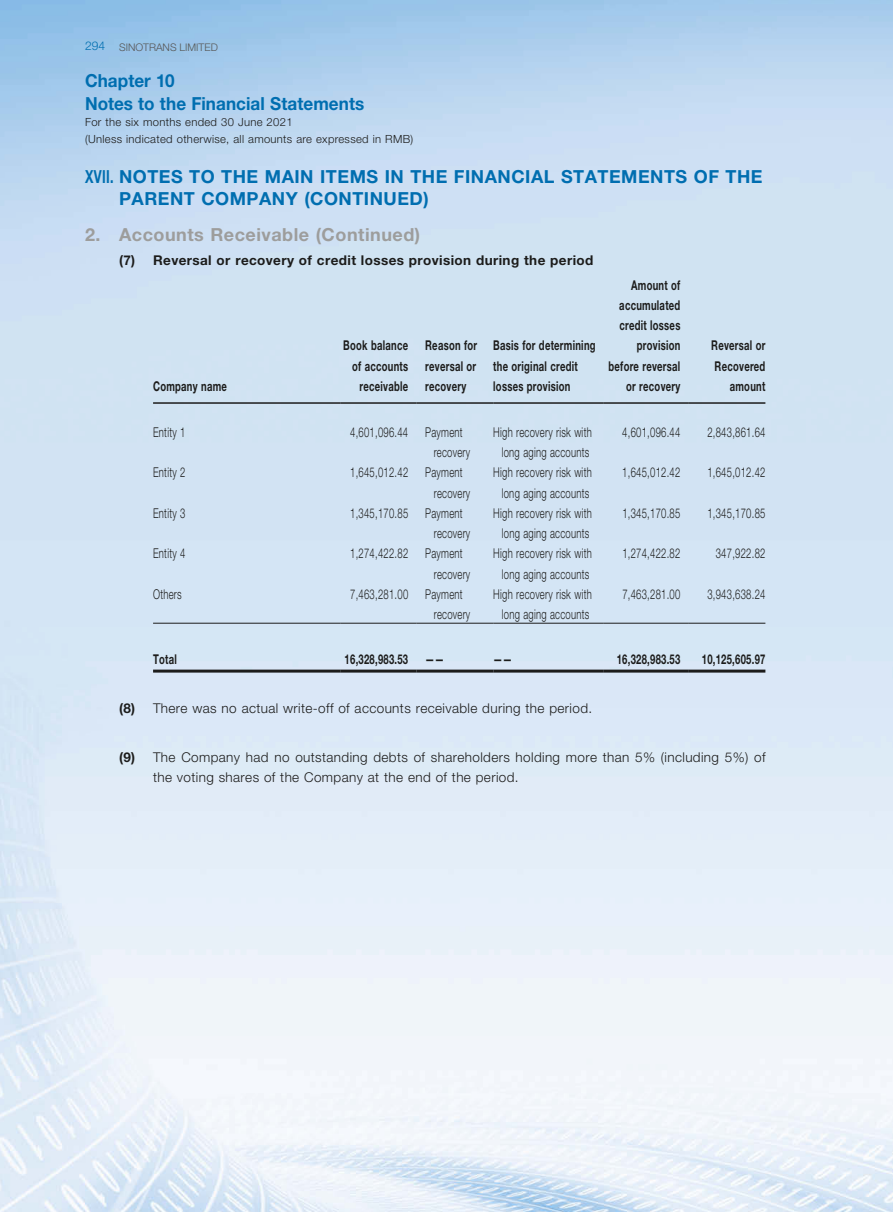
<style>
.page{position:relative;width:893px;height:1212px;background:#fff}
.page>*{position:absolute;margin:0;border:0;box-sizing:border-box;transform-origin:0 0}
.t1{font:700 18px/22.5px "Helvetica Neue LT Std";letter-spacing:.03em;color:#006eb0;scale:.7 1}
.t2{font:700 18px/22.5px "Helvetica Neue LT Std";letter-spacing:.005em;color:#006eb0;scale:.95 1}
.t3{font:700 18px "Helvetica Neue LT Std";letter-spacing:.03em;color:#9d9d9c}
.t4{font:300 13.5px/20.2px "Helvetica Neue LT Std";letter-spacing:.03em;color:#1c1c1b;scale:.7 1}
.t5{font:700 13.5px/20.2px "Helvetica Neue LT Std";letter-spacing:.03em;color:#1c1c1b;text-align:right;scale:.7 1}
.t6{font:300 13.5px/20.2px "Helvetica Neue LT Std";letter-spacing:.03em;color:#1c1c1b}
.t7{font:700 13.5px "Helvetica Neue LT Std";letter-spacing:.03em;color:#1c1c1b}
.t8{font:300 11.25px/16.5px "Helvetica Neue LT Std";letter-spacing:.03em;color:#1c1c1b}
.t9{font:300 10.5px "Helvetica Neue LT Std";color:#575756}
.s1{font-size:12px;color:#006eb0}
.s2{font-weight:700}
</style>
<div class="page">
<img style="left:0;top:0;width:893px;height:1212px">
<hr style="left:153px;top:402px;width:187px;height:2px;background:#1c1c1b">
<hr style="left:340px;top:402px;width:77px;height:2px;background:#1c1c1b">
<hr style="left:417px;top:402px;width:76px;height:2px;background:#1c1c1b">
<hr style="left:493px;top:402px;width:111px;height:2px;background:#1c1c1b">
<hr style="left:604px;top:402px;width:85px;height:2px;background:#1c1c1b">
<hr style="left:689px;top:402px;width:76px;height:2px;background:#1c1c1b">
<hr style="left:153px;top:623px;width:187px;height:1px;background:#1c1c1b">
<hr style="left:340px;top:623px;width:77px;height:1px;background:#1c1c1b">
<hr style="left:417px;top:623px;width:76px;height:1px;background:#1c1c1b">
<hr style="left:493px;top:623px;width:111px;height:1px;background:#1c1c1b">
<hr style="left:604px;top:623px;width:85px;height:1px;background:#1c1c1b">
<hr style="left:689px;top:623px;width:76px;height:1px;background:#1c1c1b">
<hr style="left:153px;top:669px;width:187px;height:3px;background:#1c1c1b">
<hr style="left:340px;top:669px;width:77px;height:3px;background:#1c1c1b">
<hr style="left:417px;top:669px;width:76px;height:3px;background:#1c1c1b">
<hr style="left:493px;top:669px;width:111px;height:3px;background:#1c1c1b">
<hr style="left:604px;top:669px;width:85px;height:3px;background:#1c1c1b">
<hr style="left:689px;top:669px;width:76px;height:3px;background:#1c1c1b">
<p class="t9" style="left:85px;top:40px;width:134px"><span class="s1">294</span> SINOTRANS LIMITED</p>
<h1 class="t2" style="left:85px;top:69px;width:296px">Chapter 10<br>Notes to the Financial Statements</h1>
<p class="t8" style="left:85px;top:114px;width:330px">For the six months ended 30 June 2021<br>(Unless indicated otherwise, all amounts are expressed in RMB)</p>
<h1 class="t1" style="left:119px;top:165px;width:921px;text-indent:-34px">XVII. NOTES TO THE MAIN ITEMS IN THE FINANCIAL STATEMENTS OF THE<br>PARENT COMPANY (CONTINUED)</h1>
<h1 class="t3" style="left:85px;top:223px;width:337px">2. Accounts Receivable (Continued)</h1>
<p class="t7" style="left:119px;top:252px;width:476px">(7) Reversal or recovery of credit losses provision during the period</p>
<p class="t5" style="left:153px;top:376px;width:107px">Company name</p>
<p class="t5" style="left:343px;top:335px;width:94px">Book balance of accounts receivable</p>
<p class="t5" style="left:425px;top:335px;width:76px;text-align:justify">Reason for reversal or recovery</p>
<p class="t5" style="left:493px;top:335px;width:148px;text-align:left">Basis for determining the original credit losses provision</p>
<p class="t5" style="left:608px;top:274px;width:104px">Amount of accumulated credit losses provision before reversal or recovery</p>
<p class="t5" style="left:711px;top:335px;width:79px">Reversal or<br>Recovered amount</p>
<p class="t4" style="left:153px;top:422px;width:48px">Entity 1</p>
<p class="t4" style="left:350px;top:422px;width:84px">4,601,096.44</p>
<p class="t4" style="left:434px;top:422px;width:54px;text-indent:-9px">Payment recovery</p>
<p class="t4" style="left:493px;top:422px;width:142px;text-align:center">High recovery risk with long aging accounts</p>
<p class="t4" style="left:622px;top:422px;width:84px">4,601,096.44</p>
<p class="t4" style="left:707px;top:422px;width:84px">2,843,861.64</p>
<p class="t4" style="left:153px;top:462px;width:48px">Entity 2</p>
<p class="t4" style="left:350px;top:462px;width:84px">1,645,012.42</p>
<p class="t4" style="left:434px;top:462px;width:54px;text-indent:-9px">Payment recovery</p>
<p class="t4" style="left:493px;top:462px;width:142px;text-align:center">High recovery risk with long aging accounts</p>
<p class="t4" style="left:622px;top:462px;width:84px">1,645,012.42</p>
<p class="t4" style="left:707px;top:462px;width:84px">1,645,012.42</p>
<p class="t4" style="left:153px;top:503px;width:48px">Entity 3</p>
<p class="t4" style="left:350px;top:503px;width:84px">1,345,170.85</p>
<p class="t4" style="left:434px;top:503px;width:54px;text-indent:-9px">Payment recovery</p>
<p class="t4" style="left:493px;top:503px;width:142px;text-align:center">High recovery risk with long aging accounts</p>
<p class="t4" style="left:622px;top:503px;width:84px">1,345,170.85</p>
<p class="t4" style="left:707px;top:503px;width:84px">1,345,170.85</p>
<p class="t4" style="left:153px;top:543px;width:48px">Entity 4</p>
<p class="t4" style="left:350px;top:543px;width:84px">1,274,422.82</p>
<p class="t4" style="left:434px;top:543px;width:54px;text-indent:-9px">Payment recovery</p>
<p class="t4" style="left:493px;top:543px;width:142px;text-align:center">High recovery risk with long aging accounts</p>
<p class="t4" style="left:622px;top:543px;width:84px">1,274,422.82</p>
<p class="t4" style="left:716px;top:543px;width:72px">347,922.82</p>
<p class="t4" style="left:153px;top:584px;width:42px">Others</p>
<p class="t4" style="left:350px;top:584px;width:84px">7,463,281.00</p>
<p class="t4" style="left:434px;top:584px;width:54px;text-indent:-9px">Payment recovery</p>
<p class="t4" style="left:493px;top:584px;width:142px;text-align:center">High recovery risk with long aging accounts</p>
<p class="t4" style="left:622px;top:584px;width:84px">7,463,281.00</p>
<p class="t4" style="left:707px;top:584px;width:84px">3,943,638.24</p>
<p class="t5" style="left:153px;top:649px;width:35px">Total</p>
<p class="t5" style="left:345px;top:649px;width:92px">16,328,983.53</p>
<p class="t5" style="left:425px;top:649px;width:29px">——</p>
<p class="t5" style="left:493px;top:649px;width:29px">——</p>
<p class="t5" style="left:617px;top:649px;width:92px">16,328,983.53</p>
<p class="t5" style="left:702px;top:649px;width:92px">10,125,605.97</p>
<p class="t6" style="left:119px;top:698px;width:475px"><span class="s2">(8)</span> There was no actual write-off of accounts receivable during the period.</p>
<p class="t6" style="left:153px;top:747px;width:614px;text-indent:-34px"><span class="s2">(9)</span> The Company had no outstanding debts of shareholders holding more than 5% (including 5%) of the voting shares of the Company at the end of the period.</p>
</div>
